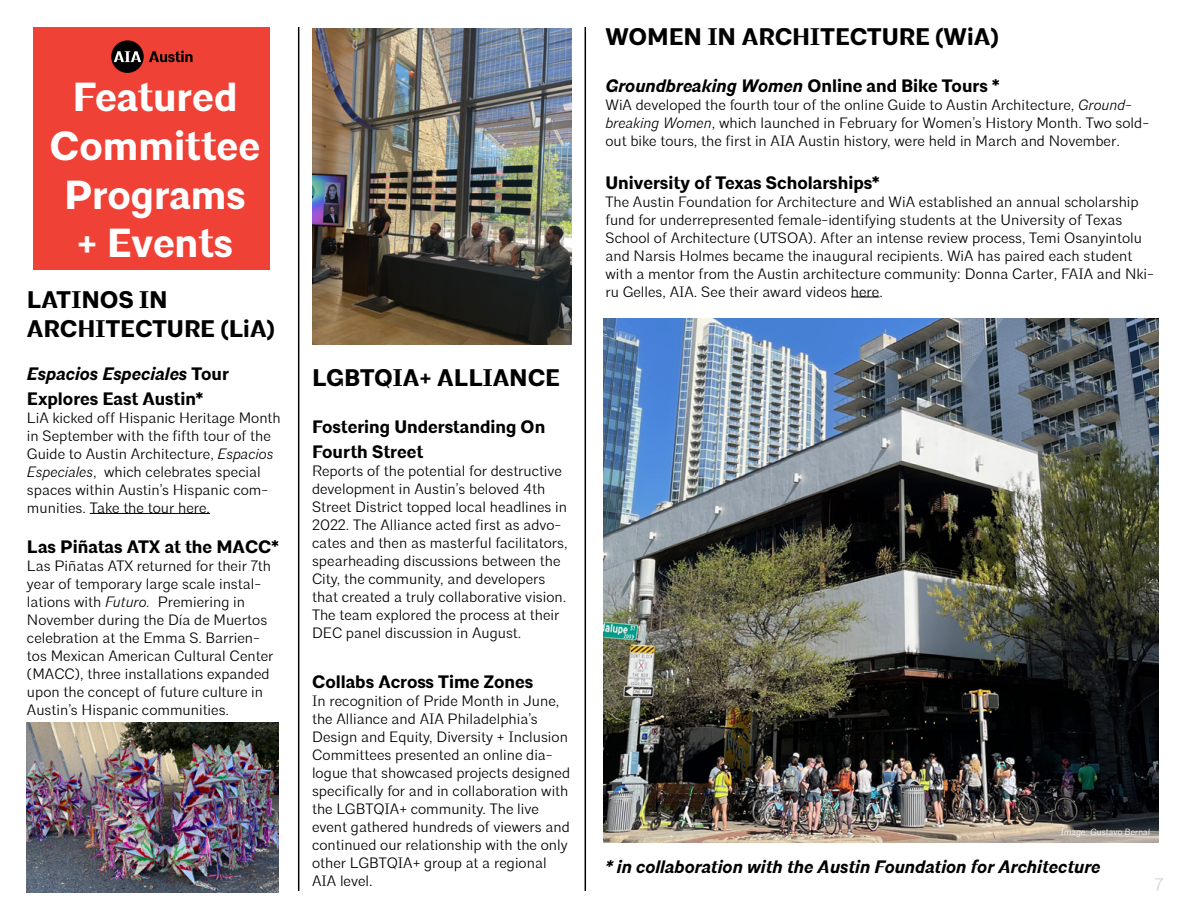
<style>
.page{position:relative;width:1188px;height:918px;background:#fff}
.page>*{position:absolute;margin:0;border:0;box-sizing:border-box;transform-origin:0 0}
.t1{font:700 40.5px/48.6px "Architype";color:#fff;text-align:center}
.t2{font:700 24px/28.8px "Architype";color:#000}
.t3{font:700 18px/25.2px "Architype";color:#000}
.t4{font:italic 700 18px "Architype";color:#000}
.t5{font:300 18px "Architype";color:#d1d3d4}
.t6{font:300 15px/18px "Architype";color:#000}
.t7{font:300 9px "Architype";color:#fff}
.s1{font-style:italic}
.s2{font-style:normal}
</style>
<div class="page">
<div style="left:34px;top:27px;width:236px;height:243px;background:#ef4135"></div>
<svg style="left:851px;top:297px;width:28px;height:1px"></svg>
<hr style="left:90px;top:513px;width:120px;height:1px;background:#000">
<hr style="left:298px;top:27px;width:1px;height:864px;background:#000">
<hr style="left:585px;top:27px;width:1px;height:864px;background:#000">
<img style="left:27px;top:723px;width:252px;height:170px">
<img style="left:312px;top:29px;width:260px;height:316px">
<img style="left:603px;top:318px;width:556px;height:525px">
<div style="left:111px;top:40px;width:33px;height:33px;background:#000;border-radius:50%"></div>
<svg style="left:114px;top:51px;width:27px;height:11px"></svg>
<svg style="left:149px;top:51px;width:44px;height:11px"></svg>
<h1 class="t1" style="left:50px;top:75px;width:212px">Featured<br>Committee<br>Programs + Events</h1>
<h2 class="t2" style="left:27px;top:286px;width:249px">LATINOS IN<br>ARCHITECTURE (LiA)</h2>
<p class="t3" style="left:27px;top:362px;width:203px"><span class="s1">Espacios Especiales</span> Tour<br>Explores East Austin*</p>
<p class="t6" style="left:27px;top:409px;width:255px">LiA kicked off Hispanic Heritage Month in September with the fifth tour of the Guide to Austin Architecture, <span class="s1">Espacios Especiales</span>, which celebrates special spaces within Austin’s Hispanic com&shy;munities. Take the tour here.</p>
<p class="t3" style="left:27px;top:535px;width:254px">Las Piñatas ATX at the MACC*</p>
<p class="t6" style="left:27px;top:557px;width:248px">Las Piñatas ATX returned for their 7th year of temporary large scale instal&shy;lations with <span class="s1">Futuro.</span> Premiering in November during the Día de Muertos celebration at the Emma S. Barrien&shy;tos Mexican American Cultural Center (MACC), three installations expanded upon the concept of future culture in Austin’s Hispanic communities.</p>
<h2 class="t2" style="left:312px;top:364px;width:250px">LGBTQIA+ ALLIANCE</h2>
<p class="t3" style="left:312px;top:414px;width:235px">Fostering Understanding On<br>Fourth Street</p>
<p class="t6" style="left:312px;top:462px;width:257px">Reports of the potential for destructive development in Austin’s beloved 4th Street District topped local headlines in 2022. The Alliance acted first as advo&shy;cates and then as masterful facilitators, spearheading discussions between the City, the community, and developers that created a truly collaborative vision.<br>The team explored the process at their DEC panel discussion in August.</p>
<p class="t3" style="left:312px;top:670px;width:223px">Collabs Across Time Zones</p>
<p class="t6" style="left:312px;top:692px;width:260px">In recognition of Pride Month in June, the Alliance and AIA Philadelphia’s Design and Equity, Diversity + Inclusion Committees presented an online dia&shy;logue that showcased projects designed specifically for and in collaboration with the LGBTQIA+ community. The live event gathered hundreds of viewers and continued our relationship with the only other LGBTQIA+ group at a regional AIA level.</p>
<h2 class="t2" style="left:605px;top:23px;width:395px">WOMEN IN ARCHITECTURE (WiA)</h2>
<p class="t4" style="left:605px;top:75px;width:395px">Groundbreaking Women <span class="s2">Online and Bike Tours *</span></p>
<p class="t6" style="left:605px;top:96px;width:545px">WiA developed the fourth tour of the online Guide to Austin Architecture, <span class="s1">Ground&shy;breaking Women</span>, which launched in February for Women’s History Month. Two sold&shy;out bike tours, the first in AIA Austin history, were held in March and November.</p>
<p class="t3" style="left:605px;top:171px;width:276px">University of Texas Scholarships*</p>
<p class="t6" style="left:605px;top:193px;width:550px">The Austin Foundation for Architecture and WiA established an annual scholarship fund for underrepresented female-identifying students at the University of Texas School of Architecture (UTSOA). After an intense review process, Temi Osanyintolu and Narsis Holmes became the inaugural recipients. WiA has paired each student with a mentor from the Austin architecture community: Donna Carter, FAIA and Nki&shy;ru Gelles, AIA. See their award videos here.</p>
<p class="t7" style="left:1061px;top:827px;width:92px">Image: Gustavo Bernal</p>
<p class="t4" style="left:605px;top:856px;width:497px">* in collaboration with the Austin Foundation for Architecture</p>
<p class="t5" style="left:1155px;top:874px;width:10px">7</p>
</div>
